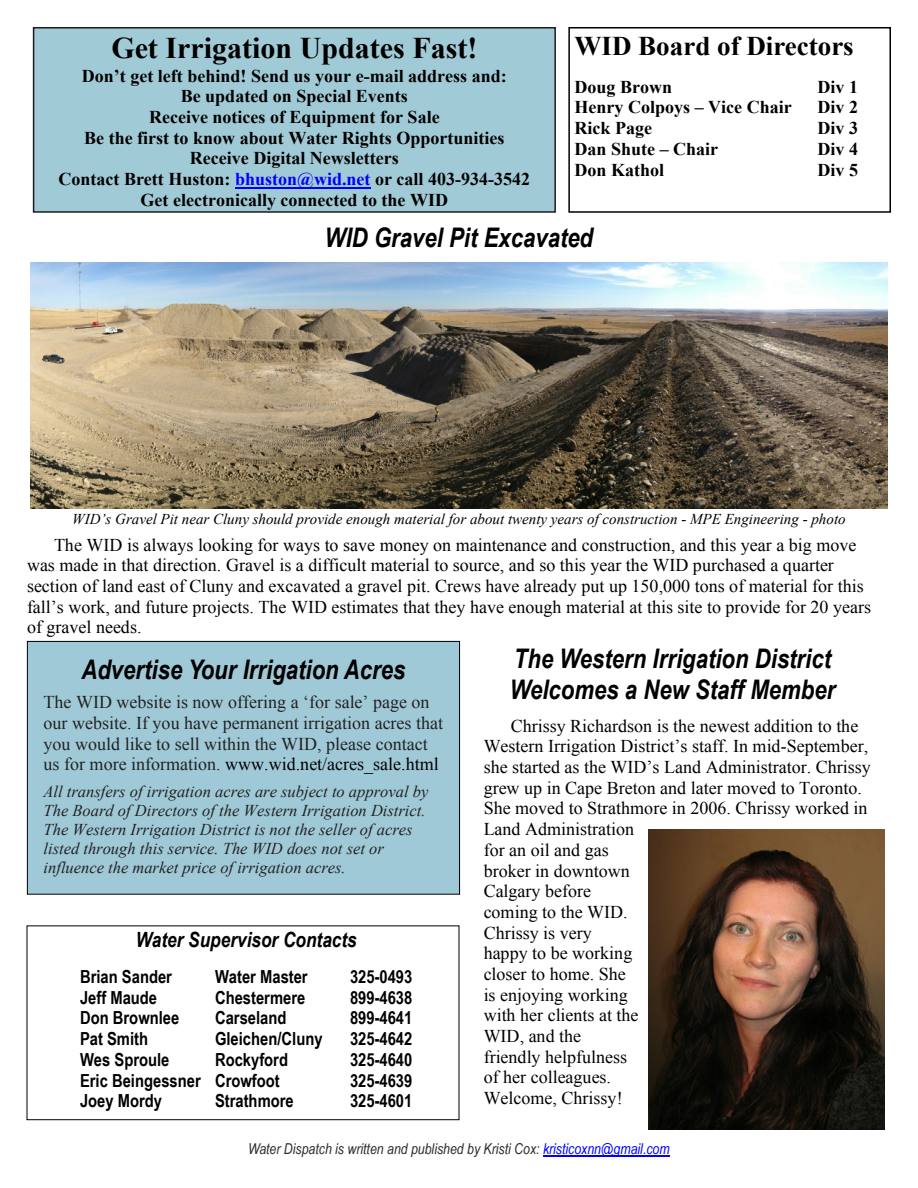
<style>
.page{position:relative;width:918px;height:1188px;background:#fff}
.page>*{position:absolute;margin:0;border:0;box-sizing:border-box;transform-origin:0 0}
.t1{font:700 30px "Times New Roman";color:#000}
.t2{font:italic 700 27px/30.9px "Arial Narrow";color:#000}
.t3{font:700 27px "Times New Roman";color:#000}
.t4{font:italic 700 21px "Arial Narrow";color:#000}
.t5{font:18px/20.7px "Times New Roman";color:#000}
.t6{font:700 18px/20.7px "Times New Roman";color:#000;text-align:center}
.t7{font:700 18px "Arial Narrow";color:#000}
.t8{font:18px/20.7px "Times New Roman";color:#222}
.t9{font:italic 16.5px/18.9px "Times New Roman";color:#222}
.t10{font:italic 15px "Times New Roman";color:#000}
.t11{font:italic 15px "Arial Narrow";color:#2c2b2a}
.s1{color:#00f}
.s2{color:#000}
</style>
<div class="page">
<hr style="left:543px;top:1156px;width:127px;height:1px;background:#00f">
<img style="left:649px;top:829px;width:235px;height:300px">
<div style="left:34px;top:28px;width:521px;height:184px;background:#a1cad7"></div>
<div style="left:33px;top:27px;width:523px;height:186px;border:2px solid #1d1c1c"></div>
<hr style="left:235px;top:187px;width:136px;height:2px;background:#00f">
<div style="left:568px;top:27px;width:323px;height:186px;border:2px solid #000"></div>
<img style="left:31px;top:263px;width:856px;height:246px">
<div style="left:27px;top:641px;width:433px;height:253px;background:#a0c9d7"></div>
<div style="left:27px;top:641px;width:433px;height:254px;border:1px solid #000"></div>
<div style="left:27px;top:926px;width:432px;height:194px;border:1px solid #000"></div>
<h1 class="t1" style="left:111px;top:37px;width:368px">Get Irrigation Updates Fast!</h1>
<p class="t6" style="left:58px;top:67px;width:473px">Don’t get left behind! Send us your e-mail address and:<br>Be updated on Special Events<br>Receive notices of Equipment for Sale<br>Be the first to know about Water Rights Opportunities Receive Digital Newsletters<br>Contact Brett Huston: <span class="s1">bhuston@wid.net</span> or call 403-934-3542<br>Get electronically connected to the WID</p>
<h2 class="t3" style="left:575px;top:36px;width:281px">WID Board of Directors</h2>
<p class="t6" style="left:575px;top:78px;width:99px">Doug Brown</p>
<p class="t6" style="left:818px;top:78px;width:42px">Div 1</p>
<p class="t6" style="left:575px;top:99px;width:219px">Henry Colpoys – Vice Chair</p>
<p class="t6" style="left:818px;top:99px;width:42px">Div 2</p>
<p class="t6" style="left:575px;top:120px;width:79px">Rick Page</p>
<p class="t6" style="left:818px;top:120px;width:42px">Div 3</p>
<p class="t6" style="left:575px;top:140px;width:145px">Dan Shute – Chair</p>
<p class="t6" style="left:818px;top:140px;width:42px">Div 4</p>
<p class="t6" style="left:575px;top:161px;width:91px">Don Kathol</p>
<p class="t6" style="left:818px;top:161px;width:42px">Div 5</p>
<h2 class="t2" style="left:325px;top:224px;width:270px">WID Gravel Pit Excavated</h2>
<p class="t10" style="left:72px;top:513px;width:775px">WID’s Gravel Pit near Cluny should provide enough material for about twenty years of construction - MPE Engineering - photo</p>
<p class="t5" style="left:27px;top:536px;width:846px;text-indent:27px">The WID is always looking for ways to save money on maintenance and construction, and this year a big move was made in that direction. Gravel is a difficult material to source, and so this year the WID purchased a quarter section of land east of Cluny and excavated a gravel pit. Crews have already put up 150,000 tons of material for this fall’s work, and future projects. The WID estimates that they have enough material at this site to provide for 20 years of gravel needs.</p>
<h2 class="t2" style="left:81px;top:657px;width:326px">Advertise Your Irrigation Acres</h2>
<p class="t8" style="left:44px;top:694px;width:401px">The WID website is now offering a ‘for sale’ page on our website. If you have permanent irrigation acres that you would like to sell within the WID, please contact us for more information. <span class="s2">www.wid.net/acres_sale.html</span></p>
<p class="t9" style="left:44px;top:784px;width:386px">All transfers of irrigation acres are subject to approval by The Board of Directors of the Western Irrigation District.<br>The Western Irrigation District is not the seller of acres listed through this service. The WID does not set or influence the market price of irrigation acres.</p>
<p class="t4" style="left:136px;top:932px;width:223px">Water Supervisor Contacts</p>
<p class="t7" style="left:80px;top:970px;width:93px">Brian Sander</p>
<p class="t7" style="left:215px;top:970px;width:94px">Water Master</p>
<p class="t7" style="left:350px;top:970px;width:64px">325-0493</p>
<p class="t7" style="left:80px;top:991px;width:79px">Jeff Maude</p>
<p class="t7" style="left:215px;top:991px;width:92px">Chestermere</p>
<p class="t7" style="left:350px;top:991px;width:64px">899-4638</p>
<p class="t7" style="left:80px;top:1011px;width:101px">Don Brownlee</p>
<p class="t7" style="left:215px;top:1011px;width:73px">Carseland</p>
<p class="t7" style="left:350px;top:1011px;width:64px">899-4641</p>
<p class="t7" style="left:80px;top:1032px;width:70px">Pat Smith</p>
<p class="t7" style="left:215px;top:1032px;width:109px">Gleichen/Cluny</p>
<p class="t7" style="left:350px;top:1032px;width:64px">325-4642</p>
<p class="t7" style="left:80px;top:1053px;width:91px">Wes Sproule</p>
<p class="t7" style="left:215px;top:1053px;width:75px">Rockyford</p>
<p class="t7" style="left:350px;top:1053px;width:64px">325-4640</p>
<p class="t7" style="left:80px;top:1073px;width:201px">Eric Beingessner Crowfoot</p>
<p class="t7" style="left:350px;top:1073px;width:64px">325-4639</p>
<p class="t7" style="left:80px;top:1094px;width:84px">Joey Mordy</p>
<p class="t7" style="left:215px;top:1094px;width:80px">Strathmore</p>
<p class="t7" style="left:350px;top:1094px;width:64px">325-4601</p>
<h2 class="t2" style="left:510px;top:645px;width:327px">The Western Irrigation District<br>Welcomes a New Staff Member</h2>
<p class="t5" style="left:484px;top:717px;width:389px;text-indent:27px">Chrissy Richardson is the newest addition to the<br>Western Irrigation District’s staff. In mid-September, she started as the WID’s Land Administrator. Chrissy grew up in Cape Breton and later moved to Toronto.<br>She moved to Strathmore in 2006. Chrissy worked in<br>Land Administration<br>for an oil and gas<br>broker in downtown<br>Calgary before<br>coming to the WID.<br>Chrissy is very<br>happy to be working<br>closer to home. She<br>is enjoying working<br>with her clients at the<br>WID, and the<br>friendly helpfulness<br>of her colleagues.<br>Welcome, Chrissy!</p>
<p class="t11" style="left:248px;top:1143px;width:423px">Water Dispatch is written and published by Kristi Cox: <span class="s1">kristicoxnn@gmail.com</span></p>
</div>
